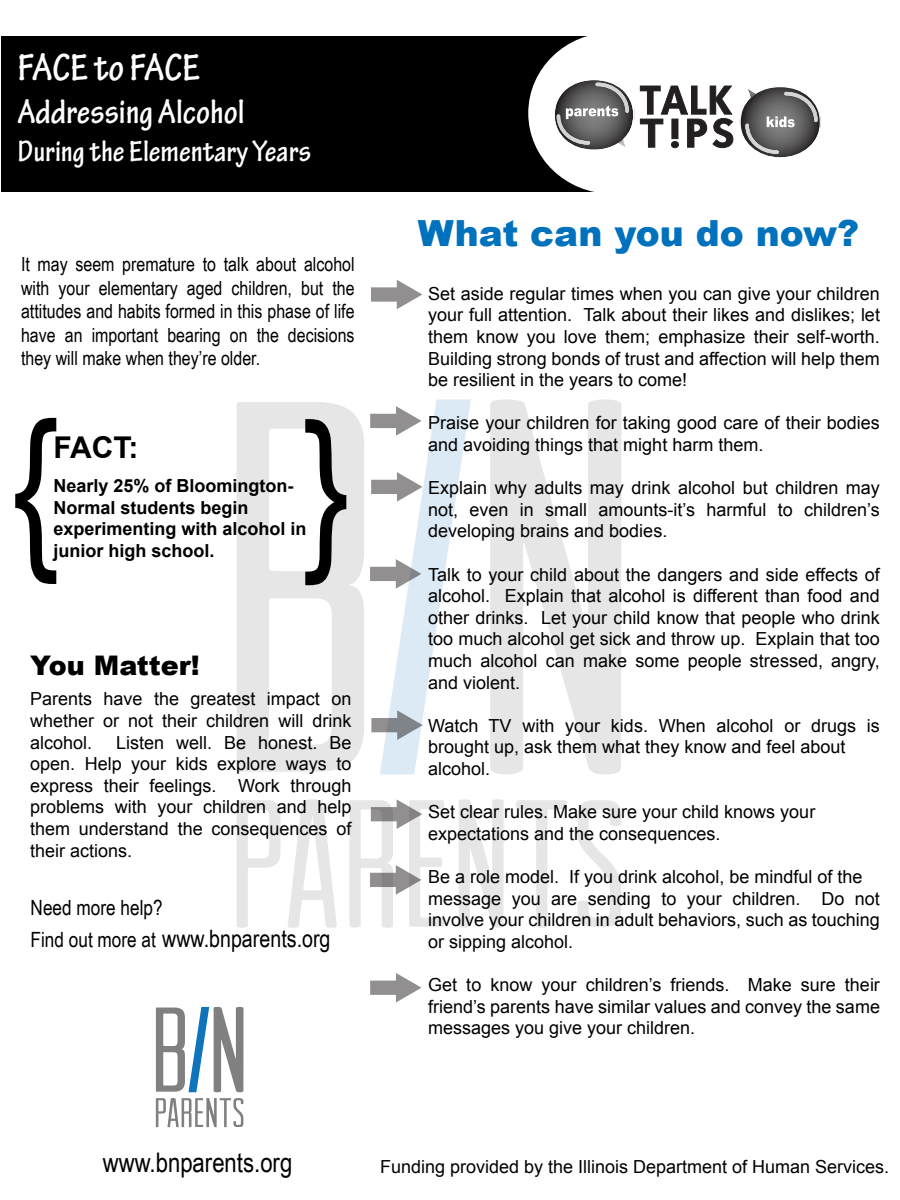
<style>
.page{position:relative;width:900px;height:1200px;background:#fff}
.page>*{position:absolute;margin:0;border:0;box-sizing:border-box;transform-origin:0 0}
.t1{font:177px "Arial Narrow";color:#000}
.t2{font:700 condensed 40.5px "Tekton Pro";color:#fff}
.t3{font:700 condensed 36px "Tekton Pro";color:#fff}
.t4{font:900 36px "Arial";color:#0071bc}
.t5{font:700 condensed 31.5px "Tekton Pro";color:#fff}
.t6{font:700 30px "Arial";color:#000}
.t7{font:27px "Arial Narrow";color:#000}
.t8{font:900 27px "Arial";color:#000}
.t9{font:24px "Arial Narrow";color:#000}
.t10{font:21px "Arial Narrow";color:#000}
.t11{font:19.5px/23.4px "Arial Narrow";color:#000;text-align:justify}
.t12{font:18px/21.6px "Arial";color:#000;text-align:justify}
.t13{font:700 18px/21.6px "Arial";color:#000}
.s1{font-size:21px}
</style>
<div class="page">
<svg style="left:237px;top:402px;width:127px;height:370px;fill:#e6e6e6"></svg>
<svg style="left:490px;top:399px;width:132px;height:375px;fill:#e6e6e6"></svg>
<svg style="left:237px;top:800px;width:44px;height:128px"></svg>
<svg style="left:288px;top:799px;width:49px;height:129px"></svg>
<svg style="left:459px;top:799px;width:45px;height:129px"></svg>
<svg style="left:516px;top:800px;width:51px;height:128px"></svg>
<svg style="left:578px;top:800px;width:43px;height:127px"></svg>
<div style="left:2px;top:36px;width:606px;height:156px;background:#000"></div>
<div style="left:528px;top:32px;width:168px;height:162px;background:#fff;border-radius:50%"></div>
<svg style="left:640px;top:86px;width:93px;height:62px"></svg>
<svg style="left:740px;top:86px;width:81px;height:72px"></svg>
<svg style="left:555px;top:80px;width:78px;height:70px"></svg>
<img style="left:596px;top:83px;width:33px;height:30px">
<img style="left:557px;top:114px;width:33px;height:31px">
<svg style="left:370px;top:973px;width:52px;height:30px"></svg>
<svg style="left:349px;top:799px;width:95px;height:129px"></svg>
<svg style="left:370px;top:399px;width:101px;height:375px"></svg>
<svg style="left:371px;top:280px;width:51px;height:29px"></svg>
<svg style="left:156px;top:1098px;width:87px;height:29px"></svg>
<svg style="left:156px;top:1007px;width:88px;height:85px"></svg>
<h2 class="t2" style="left:18px;top:44px;width:184px">FACE to FACE</h2>
<h3 class="t3" style="left:18px;top:91px;width:228px">Addressing Alcohol</h3>
<h3 class="t5" style="left:18px;top:133px;width:295px">During the Elementary Years</h3>
<p class="t11" style="left:21px;top:252px;width:335px">It may seem premature to talk about alcohol with your elementary aged children, but the attitudes and habits formed in this phase of life have an important bearing on the decisions they will make when they’re older.</p>
<h1 class="t1" style="left:11px;top:355px;width:50px">{</h1>
<h1 class="t1" style="left:302px;top:356px;width:50px">}</h1>
<h3 class="t6" style="left:53px;top:428px;width:86px">FACT:</h3>
<p class="t13" style="left:53px;top:476px;width:255px">Nearly 25% of Bloomington-<br>Normal students begin experimenting with alcohol in junior high school.</p>
<h3 class="t8" style="left:30px;top:646px;width:171px">You Matter!</h3>
<p class="t12" style="left:30px;top:688px;width:323px">Parents have the greatest impact on whether or not their children will drink alcohol.</p>
<p class="t12" style="left:30px;top:732px;width:323px;text-indent:86px">Listen well. Be honest. Be open. Help your kids explore ways to express their feelings. Work through problems with your children and help them understand the consequences of their actions.</p>
<p class="t10" style="left:31px;top:892px;width:134px">Need more help?</p>
<h3 class="t9" style="left:31px;top:921px;width:301px"><span class="s1">Find out more at</span> www.bnparents.org</h3>
<h3 class="t4" style="left:418px;top:207px;width:443px">What can you do now?</h3>
<p class="t12" style="left:428px;top:283px;width:453px">Set aside regular times when you can give your children your full attention. Talk about their likes and dislikes; let them know you love them; emphasize their self-worth.<br>Building strong bonds of trust and affection will help them be resilient in the years to come!</p>
<p class="t12" style="left:428px;top:412px;width:453px">Praise your children for taking good care of their bodies and avoiding things that might harm them.</p>
<p class="t12" style="left:428px;top:477px;width:453px">Explain why adults may drink alcohol but children may not, even in small amounts-it’s harmful to children’s developing brains and bodies.</p>
<p class="t12" style="left:428px;top:564px;width:453px">Talk to your child about the dangers and side effects of alcohol. Explain that alcohol is different than food and other drinks. Let your child know that people who drink too much alcohol get sick and throw up. Explain that too much alcohol can make some people stressed, angry, and violent.</p>
<p class="t12" style="left:428px;top:715px;width:453px;text-align:left">Watch TV with your kids. When alcohol or drugs is brought up, ask them what they know and feel about alcohol.</p>
<p class="t12" style="left:428px;top:801px;width:389px">Set clear rules. Make sure your child knows your expectations and the consequences.</p>
<p class="t12" style="left:428px;top:866px;width:453px;text-align:left">Be a role model. If you drink alcohol, be mindful of the message you are sending to your children. Do not involve your children in adult behaviors, such as touching or sipping alcohol.</p>
<p class="t12" style="left:428px;top:974px;width:453px">Get to know your children’s friends. Make sure their friend’s parents have similar values and convey the same messages you give your children.</p>
<h3 class="t7" style="left:103px;top:1142px;width:191px">www.bnparents.org</h3>
<p class="t12" style="left:380px;top:1156px;width:511px">Funding provided by the Illinois Department of Human Services.</p>
</div>
